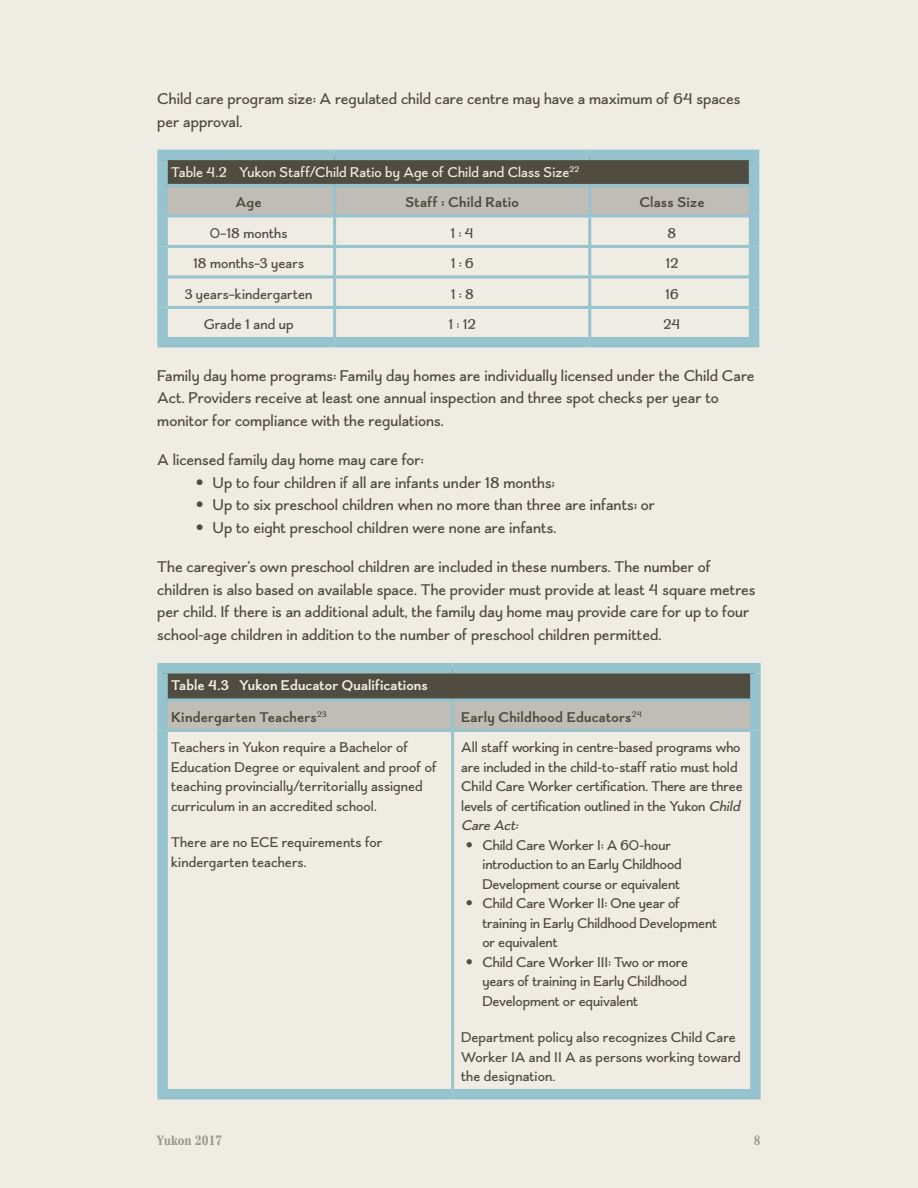
<style>
.page{position:relative;width:918px;height:1188px;background:#efece4}
.page>*{position:absolute;margin:0;border:0;box-sizing:border-box;transform-origin:0 0}
.t1{font:16.5px/22.5px "Boucherie Flared";letter-spacing:.005em;color:#504c40}
.t2{font:15px/19.5px "Boucherie Flared";color:#504c40}
.t3{font:15px/30.5px "Boucherie Flared";letter-spacing:.005em;color:#efece4}
.t4{font:700 15px/31.7px "Boucherie Flared";letter-spacing:.01em;color:#efece4}
.t5{font:700 15px "Boucherie Flared";letter-spacing:.015em;color:#504c40}
.t6{font:700 condensed 13.5px "Cheltenham Std";color:#9c998f}
.s1{font-weight:700;color:#504c40}
.s2{font-family:"Cheltenham Std"}
.s3{color:#504c40}
.s4{font-style:italic}
</style>
<div class="page">
<div style="left:163px;top:155px;width:591px;height:30px;background:#504c40"></div>
<div style="left:168px;top:187px;width:581px;height:27px;background:#bfbdb5"></div>
<svg style="left:168px;top:217px;width:581px;height:120px"></svg>
<hr style="left:333px;top:217px;width:3px;height:28px;background:#95c3ce">
<hr style="left:588px;top:217px;width:3px;height:28px;background:#95c3ce">
<hr style="left:168px;top:245px;width:167px;height:3px;background:#95c3ce">
<hr style="left:335px;top:245px;width:255px;height:3px;background:#95c3ce">
<hr style="left:333px;top:248px;width:3px;height:27px;background:#95c3ce">
<hr style="left:590px;top:245px;width:159px;height:3px;background:#95c3ce">
<hr style="left:588px;top:248px;width:3px;height:27px;background:#95c3ce">
<hr style="left:168px;top:275px;width:167px;height:3px;background:#95c3ce">
<hr style="left:335px;top:275px;width:255px;height:3px;background:#95c3ce">
<hr style="left:333px;top:278px;width:3px;height:28px;background:#95c3ce">
<hr style="left:590px;top:275px;width:159px;height:3px;background:#95c3ce">
<hr style="left:588px;top:278px;width:3px;height:28px;background:#95c3ce">
<hr style="left:168px;top:306px;width:167px;height:3px;background:#95c3ce">
<hr style="left:335px;top:306px;width:255px;height:3px;background:#95c3ce">
<hr style="left:333px;top:309px;width:3px;height:28px;background:#95c3ce">
<hr style="left:590px;top:306px;width:159px;height:3px;background:#95c3ce">
<hr style="left:588px;top:309px;width:3px;height:28px;background:#95c3ce">
<div style="left:157px;top:150px;width:178px;height:10px;background:#95c3ce"></div>
<div style="left:157px;top:160px;width:11px;height:25px;background:#95c3ce"></div>
<div style="left:335px;top:150px;width:255px;height:10px;background:#95c3ce"></div>
<div style="left:590px;top:150px;width:169px;height:10px;background:#95c3ce"></div>
<div style="left:749px;top:160px;width:10px;height:25px;background:#95c3ce"></div>
<div style="left:157px;top:216px;width:11px;height:30px;background:#95c3ce"></div>
<div style="left:749px;top:216px;width:10px;height:30px;background:#95c3ce"></div>
<div style="left:157px;top:246px;width:11px;height:31px;background:#95c3ce"></div>
<div style="left:749px;top:246px;width:10px;height:31px;background:#95c3ce"></div>
<div style="left:157px;top:277px;width:11px;height:30px;background:#95c3ce"></div>
<div style="left:749px;top:277px;width:10px;height:30px;background:#95c3ce"></div>
<div style="left:157px;top:307px;width:11px;height:30px;background:#95c3ce"></div>
<div style="left:749px;top:307px;width:10px;height:30px;background:#95c3ce"></div>
<div style="left:157px;top:337px;width:178px;height:10px;background:#95c3ce"></div>
<div style="left:335px;top:337px;width:255px;height:10px;background:#95c3ce"></div>
<div style="left:590px;top:337px;width:169px;height:10px;background:#95c3ce"></div>
<hr style="left:335px;top:184px;width:255px;height:3px;background:#95c3ce">
<hr style="left:590px;top:184px;width:159px;height:3px;background:#95c3ce">
<hr style="left:588px;top:187px;width:3px;height:27px;background:#95c3ce">
<hr style="left:335px;top:214px;width:255px;height:3px;background:#95c3ce">
<hr style="left:590px;top:214px;width:159px;height:3px;background:#95c3ce">
<div style="left:749px;top:185px;width:10px;height:31px;background:#95c3ce"></div>
<hr style="left:168px;top:184px;width:167px;height:3px;background:#95c3ce">
<hr style="left:333px;top:187px;width:3px;height:27px;background:#95c3ce">
<hr style="left:168px;top:214px;width:167px;height:3px;background:#95c3ce">
<div style="left:157px;top:185px;width:11px;height:31px;background:#95c3ce"></div>
<div style="left:163px;top:668px;width:592px;height:32px;background:#504c40"></div>
<div style="left:168px;top:701px;width:582px;height:28px;background:#bfbdb5"></div>
<hr style="left:451px;top:732px;width:3px;height:357px;background:#95c3ce">
<hr style="left:453px;top:698px;width:297px;height:3px;background:#95c3ce">
<hr style="left:453px;top:729px;width:297px;height:3px;background:#95c3ce">
<div style="left:157px;top:663px;width:296px;height:10px;background:#95c3ce"></div>
<div style="left:157px;top:673px;width:11px;height:27px;background:#95c3ce"></div>
<div style="left:453px;top:663px;width:308px;height:10px;background:#95c3ce"></div>
<div style="left:750px;top:673px;width:11px;height:27px;background:#95c3ce"></div>
<div style="left:750px;top:700px;width:11px;height:30px;background:#95c3ce"></div>
<div style="left:157px;top:730px;width:11px;height:359px;background:#95c3ce"></div>
<div style="left:750px;top:730px;width:11px;height:359px;background:#95c3ce"></div>
<div style="left:157px;top:1089px;width:296px;height:10px;background:#95c3ce"></div>
<div style="left:453px;top:1089px;width:308px;height:10px;background:#95c3ce"></div>
<hr style="left:168px;top:698px;width:285px;height:3px;background:#95c3ce">
<hr style="left:451px;top:701px;width:3px;height:28px;background:#95c3ce">
<hr style="left:168px;top:729px;width:285px;height:3px;background:#95c3ce">
<div style="left:157px;top:700px;width:11px;height:30px;background:#95c3ce"></div>
<p class="t1" style="left:157px;top:88px;width:585px">Child care program size: A regulated child care centre may have a maximum of 64 spaces per approval.</p>
<p class="t3" style="left:236px;top:157px;width:345px;text-indent:-65px">Table 4.2 Yukon Staff/Child Ratio by Age of Child and Class Size<sup>22<br></sup><span class="s1">Age</span></p>
<p class="t5" style="left:405px;top:193px;width:115px">Staff : Child Ratio</p>
<p class="t5" style="left:639px;top:193px;width:67px">Class Size</p>
<p class="t2" style="left:210px;top:223px;width:79px">0–18 months</p>
<p class="t2" style="left:451px;top:223px;width:25px">1 : 4</p>
<p class="t2" style="left:668px;top:223px;width:10px">8</p>
<p class="t2" style="left:193px;top:254px;width:112px">18 months–3 years</p>
<p class="t2" style="left:451px;top:254px;width:24px">1 : 6</p>
<p class="t2" style="left:665px;top:254px;width:14px">12</p>
<p class="t2" style="left:185px;top:284px;width:129px">3 years–kindergarten</p>
<p class="t2" style="left:451px;top:284px;width:24px">1 : 8</p>
<p class="t2" style="left:665px;top:284px;width:15px">16</p>
<p class="t2" style="left:204px;top:315px;width:91px">Grade 1 and up</p>
<p class="t2" style="left:449px;top:315px;width:29px">1 : 12</p>
<p class="t2" style="left:663px;top:315px;width:18px">24</p>
<p class="t1" style="left:157px;top:364px;width:599px">Family day home programs: Family day homes are individually licensed under the Child Care<br>Act. Providers receive at least one annual inspection and three spot checks per year to monitor for compliance with the regulations.</p>
<p class="t1" style="left:157px;top:449px;width:268px">A licensed family day home may care for:</p>
<p class="t1" style="left:196px;top:472px;width:361px"><span class="s2">•</span> Up to four children if all are infants under 18 months;</p>
<p class="t1" style="left:196px;top:494px;width:461px"><span class="s2">•</span> Up to six preschool children when no more than three are infants; or</p>
<p class="t1" style="left:196px;top:517px;width:362px"><span class="s2">•</span> Up to eight preschool children were none are infants.</p>
<p class="t1" style="left:157px;top:556px;width:600px">The caregiver’s own preschool children are included in these numbers. The number of children is also based on available space. The provider must provide at least 4 square metres per child. If there is an additional adult, the family day home may provide care for up to four school-age children in addition to the number of preschool children permitted.</p>
<p class="t4" style="left:171px;top:669px;width:258px">Table 4.3 Yukon Educator Qualifications<br><span class="s3">Kindergarten Teachers</span><sup>23</sup></p>
<p class="t5" style="left:461px;top:708px;width:182px">Early Childhood Educators<sup>24</sup></p>
<p class="t2" style="left:171px;top:738px;width:267px">Teachers in Yukon require a Bachelor of Education Degree or equivalent and proof of teaching provincially/territorially assigned curriculum in an accredited school.</p>
<p class="t2" style="left:171px;top:833px;width:213px">There are no ECE requirements for kindergarten teachers.</p>
<p class="t2" style="left:461px;top:738px;width:283px">All staff working in centre-based programs who are included in the child-to-staff ratio must hold Child Care Worker certification. There are three levels of certification outlined in the Yukon <span class="s4">Child Care Act:</span></p>
<p class="t2" style="left:482px;top:835px;width:201px;text-indent:-17px"><span class="s2">•</span> Child Care Worker I: A 60-hour introduction to an Early Childhood<br>Development course or equivalent</p>
<p class="t2" style="left:482px;top:894px;width:236px;text-indent:-17px"><span class="s2">•</span> Child Care Worker II: One year of training in Early Childhood Development or equivalent</p>
<p class="t2" style="left:482px;top:952px;width:207px;text-align:justify;text-indent:-17px"><span class="s2">•</span> Child Care Worker III: Two or more years of training in Early Childhood Development or equivalent</p>
<p class="t2" style="left:461px;top:1028px;width:281px">Department policy also recognizes Child Care<br>Worker IA and II A as persons working toward the designation.</p>
<p class="t6" style="left:157px;top:1132px;width:66px">Yukon 2017</p>
<p class="t6" style="left:754px;top:1132px;width:8px">8</p>
</div>
